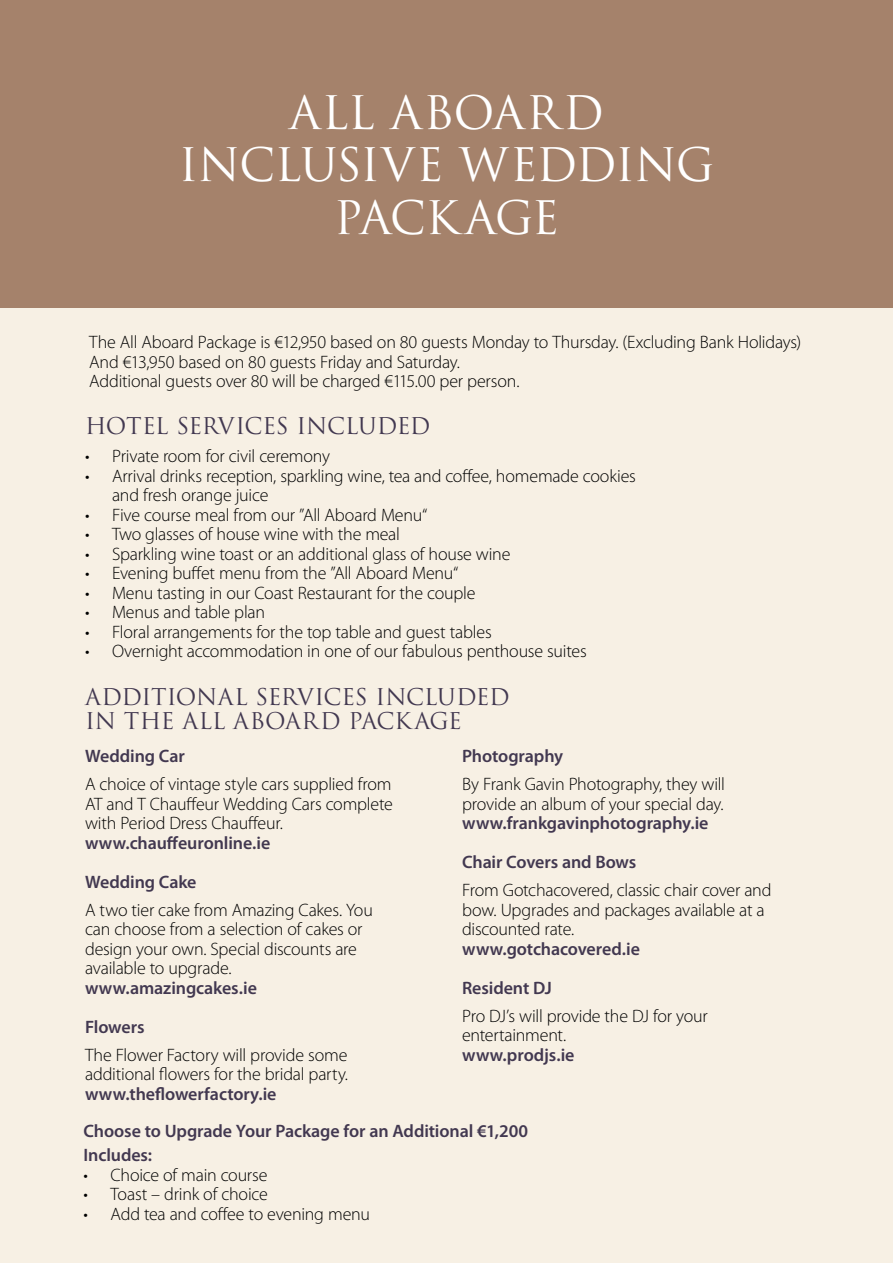
<style>
.page{position:relative;width:893px;height:1263px;background:#f7f0e4}
.page>*{position:absolute;margin:0;border:0;box-sizing:border-box;transform-origin:0 0}
.t1{font:45px/52.5px "Trajan Pro";letter-spacing:-.015em;color:#fff;text-align:center}
.t2{font:22.5px/24px "Trajan Pro";letter-spacing:-.015em;color:#423850}
.t3{font:300 18px/19.5px "Myriad Pro";letter-spacing:-.015em;color:#000}
.t4{font:600 18px/39px "Myriad Pro";letter-spacing:-.005em;color:#423850}
</style>
<div class="page">
<div style="left:0;top:0;width:893px;height:308px;background:#a5826b"></div>
<h1 class="t1" style="left:178px;top:86px;width:538px">ALL ABOARD<br>INCLUSIVE WEDDING<br>PACKAGE</h1>
<p class="t3" style="left:89px;top:332px;width:713px">The All Aboard Package is €12,950 based on 80 guests Monday to Thursday. (Excluding Bank Holidays)<br>And €13,950 based on 80 guests Friday and Saturday.<br>Additional guests over 80 will be charged €115.00 per person.</p>
<p class="t2" style="left:85px;top:414px;width:347px">HOTEL SERVICES INCLUDED</p>
<p class="t3" style="left:85px;top:446px;width:246px">• Private room for civil ceremony</p>
<p class="t3" style="left:112px;top:466px;width:525px;text-indent:-27px">• Arrival drinks reception, sparkling wine, tea and coffee, homemade cookies and fresh orange juice</p>
<p class="t3" style="left:85px;top:505px;width:344px">• Five course meal from our ”All Aboard Menu“</p>
<p class="t3" style="left:85px;top:524px;width:316px">• Two glasses of house wine with the meal</p>
<p class="t3" style="left:85px;top:544px;width:427px">• Sparkling wine toast or an additional glass of house wine</p>
<p class="t3" style="left:85px;top:563px;width:375px">• Evening buffet menu from the ”All Aboard Menu“</p>
<p class="t3" style="left:85px;top:583px;width:392px">• Menu tasting in our Coast Restaurant for the couple</p>
<p class="t3" style="left:85px;top:602px;width:182px">• Menus and table plan</p>
<p class="t3" style="left:85px;top:622px;width:408px">• Floral arrangements for the top table and guest tables</p>
<p class="t3" style="left:85px;top:641px;width:503px">• Overnight accommodation in one of our fabulous penthouse suites</p>
<p class="t2" style="left:85px;top:685px;width:426px">ADDITIONAL SERVICES INCLUDED<br>IN THE ALL ABOARD PACKAGE</p>
<p class="t4" style="left:85px;top:736px;width:101px">Wedding Car</p>
<p class="t3" style="left:85px;top:774px;width:309px;text-align:justify">A choice of vintage style cars supplied from AT and T Chauffeur Wedding Cars complete with Period Dress Chauffeur.</p>
<p class="t4" style="left:85px;top:823px;width:187px">www.chauffeuronline.ie<br>Wedding Cake</p>
<p class="t3" style="left:85px;top:900px;width:289px">A two tier cake from Amazing Cakes. You can choose from a selection of cakes or design your own. Special discounts are available to upgrade.</p>
<p class="t4" style="left:85px;top:968px;width:173px">www.amazingcakes.ie<br>Flowers</p>
<p class="t3" style="left:85px;top:1045px;width:264px">The Flower Factory will provide some additional flowers for the bridal party.</p>
<p class="t4" style="left:85px;top:1074px;width:193px">www.theflowerfactory.ie</p>
<p class="t4" style="left:462px;top:736px;width:103px">Photography</p>
<p class="t3" style="left:462px;top:774px;width:264px">By Frank Gavin Photography, they will provide an album of your special day.</p>
<p class="t4" style="left:462px;top:803px;width:248px">www.frankgavinphotography.ie<br>Chair Covers and Bows</p>
<p class="t3" style="left:462px;top:880px;width:311px">From Gotchacovered, classic chair cover and bow. Upgrades and packages available at a discounted rate.</p>
<p class="t4" style="left:462px;top:929px;width:179px">www.gotchacovered.ie<br>Resident DJ</p>
<p class="t3" style="left:462px;top:1006px;width:247px">Pro DJ’s will provide the DJ for your entertainment.</p>
<p class="t4" style="left:462px;top:1035px;width:114px">www.prodjs.ie</p>
<p class="t4" style="left:84px;top:1119px;width:446px;line-height:24px">Choose to Upgrade Your Package for an Additional €1,200<br>Includes:</p>
<p class="t3" style="left:84px;top:1165px;width:185px">• Choice of main course</p>
<p class="t3" style="left:84px;top:1184px;width:186px">• Toast – drink of choice</p>
<p class="t3" style="left:84px;top:1204px;width:288px">• Add tea and coffee to evening menu</p>
</div>
